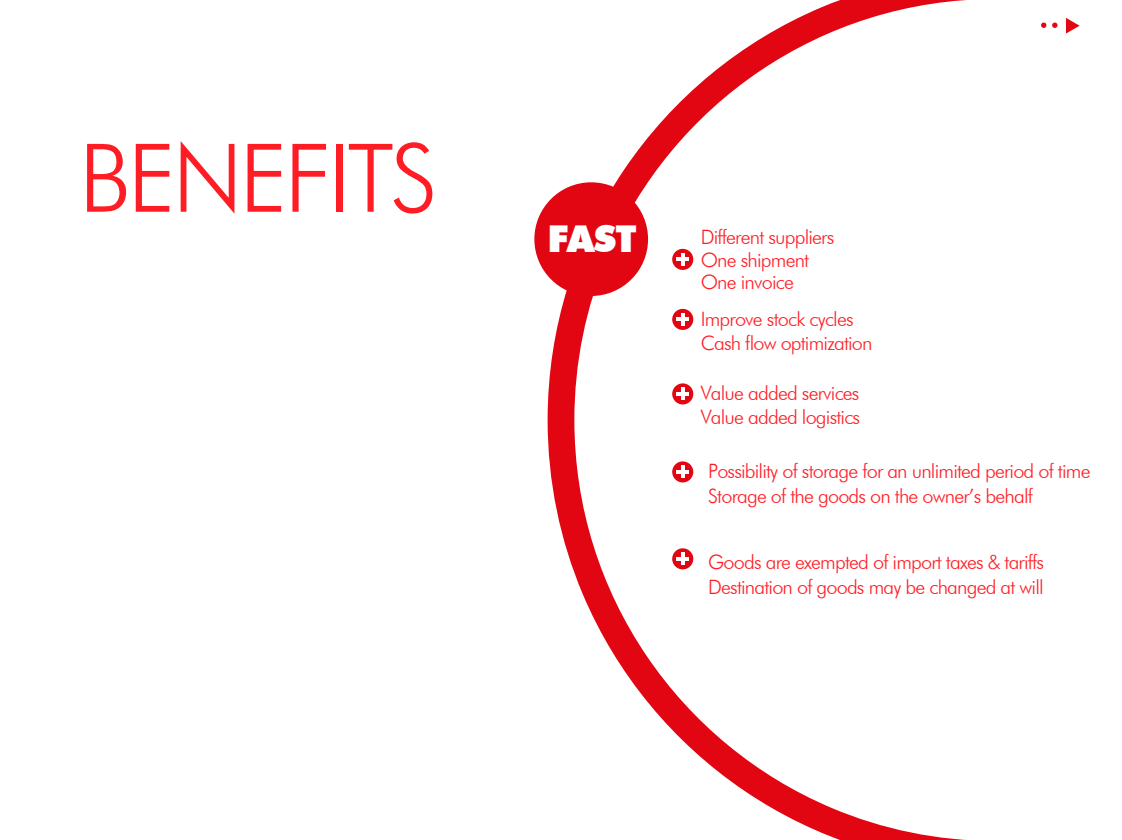
<style>
.page{position:relative;width:1122px;height:840px;background:#fff}
.page>*{position:absolute;margin:0;border:0;box-sizing:border-box;transform-origin:0 0}
.t1{font:300 94.85px "Futura BT";letter-spacing:-.04em;color:#ff1d25}
.t2{font:900 36.93px "Futura BT";color:#fff}
.t3{font:300 19.78px/22.2px "Futura BT";letter-spacing:-.04em;color:#ff1d25}
</style>
<div class="page">
<div style="left:534px;top:182px;width:114px;height:114px;background:#e20613;border-radius:50%"></div>
<svg style="left:547px;top:0;width:419px;height:840px"></svg>
<svg style="left:1041px;top:23px;width:5px;height:5px"></svg>
<svg style="left:1052px;top:23px;width:5px;height:5px"></svg>
<svg style="left:1066px;top:18px;width:13px;height:16px"></svg>
<h1 class="t1" style="left:79px;top:120px;width:360px">BENEFITS</h1>
<h2 class="t2" style="left:548px;top:216px;width:91px">FAST</h2>
<p class="t3" style="left:701px;top:226px;width:135px">Different suppliers<br>One shipment<br>One invoice</p>
<p class="t3" style="left:701px;top:307px;width:173px;line-height:24.5px">Improve stock cycles<br>Cash flow optimization</p>
<p class="t3" style="left:701px;top:382px;width:161px;line-height:23.1px">Value added services<br>Value added logistics</p>
<p class="t3" style="left:708px;top:459px;width:384px;line-height:24.8px">Possibility of storage for an unlimited period of time<br>Storage of the goods on the owner’s behalf</p>
<p class="t3" style="left:708px;top:550px;width:337px;line-height:24.5px">Goods are exempted of import taxes &amp; tariffs<br>Destination of goods may be changed at will</p>
</div>
